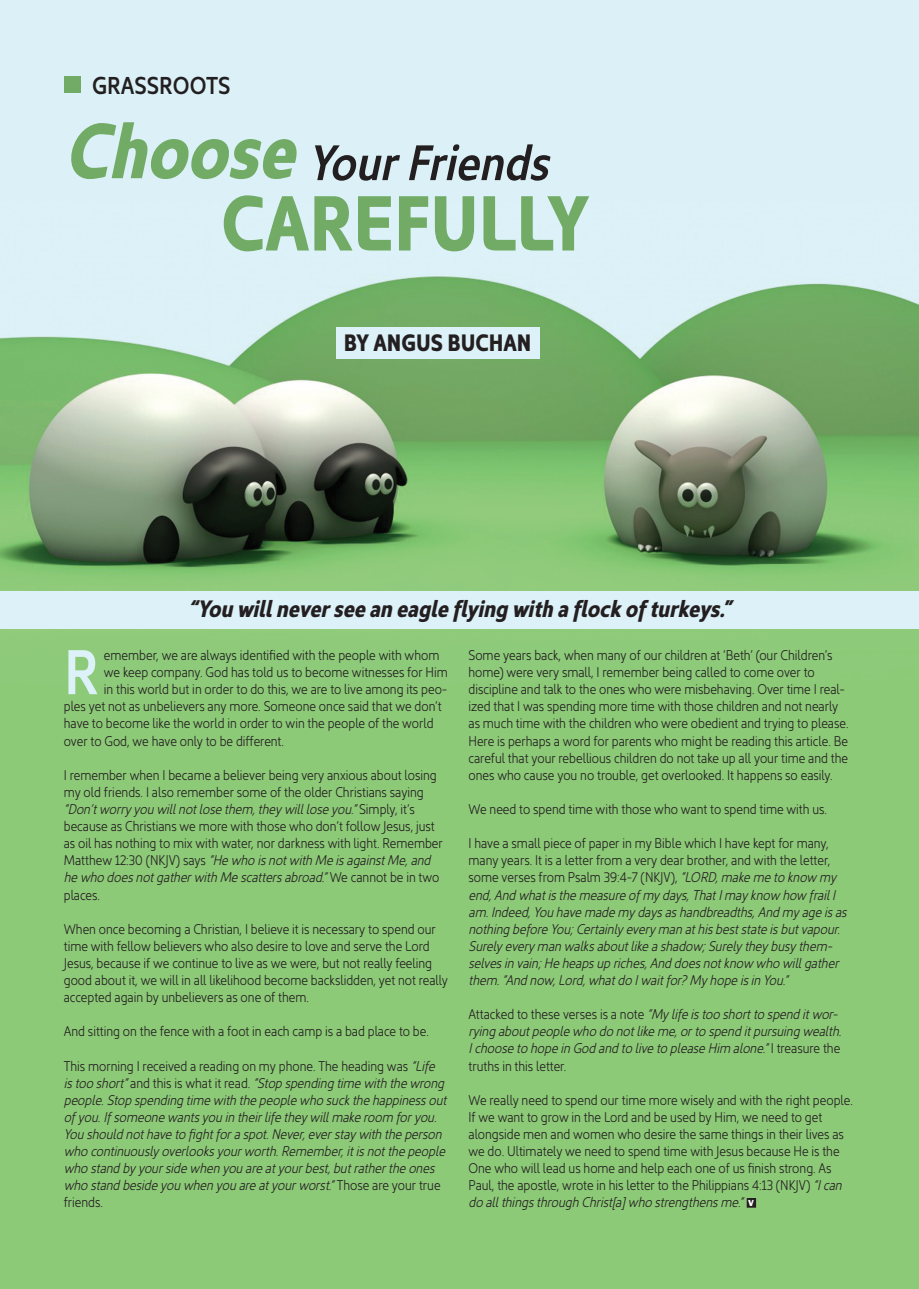
<style>
.page{position:relative;width:919px;height:1289px;background:#fff}
.page>*{position:absolute;margin:0;border:0;box-sizing:border-box;transform-origin:0 0}
.t1{font:78.75px "Kyrial Sans Pro Bold Cond";color:#71ab65}
.t2{font:italic 78.75px "Kyrial Sans Pro Bold Cond";color:#71ab65}
.t3{font:63.9px "Kyrial Sans Pro Semi Bold Cond";color:#dcf1f8}
.t4{font:50.4px "Kyrial Sans Pro Semi Bold Cond Itali";color:#231f20}
.t5{font:24.75px "Kyrial Sans Pro Semi Bold Cond";color:#231f20}
.t6{font:italic 24px "Kyrial Sans Pro Bold Cond";color:#231f20}
.t7{font:24px "Kyrial Sans Pro Bold Cond";color:#231f20}
.t8{font:14.25px/17.1px "Kyrial Sans Pro Light Cond";color:#231f20}
.t9{font:italic 14.25px/17.1px "Kyrial Sans Pro Light Cond";color:#231f20}
.s1{font-style:italic}
.s2{font-style:normal}
.s3{font-family:"Franklin Gothic";font-weight:800;font-size:9px;color:#fff}
</style>
<div class="page">
<img style="left:0;top:0;width:918px;height:1288px">
<div style="left:0;top:590px;width:918px;height:38px;background:#dcf1f8"></div>
<div style="left:336px;top:327px;width:203px;height:32px;background:#dcf1f8"></div>
<div style="left:64px;top:77px;width:16px;height:16px;background:#71ab65"></div>
<div style="left:746px;top:1198px;width:9px;height:9px;border:1px solid #231f20"></div>
<svg style="left:748px;top:1200px;width:6px;height:6px"></svg>
<h3 class="t5" style="left:92px;top:67px;width:140px">GRASSROOTS</h3>
<h1 class="t2" style="left:64px;top:93px;width:231px">Choose</h1>
<h3 class="t4" style="left:307px;top:126px;width:242px">Your Friends</h3>
<h1 class="t1" style="left:221px;top:165px;width:369px">CAREFULLY</h1>
<h3 class="t7" style="left:344px;top:325px;width:189px">BY ANGUS BUCHAN</h3>
<h3 class="t6" style="left:188px;top:591px;width:544px">“You will never see an eagle flying with a flock of turkeys.”</h3>
<h2 class="t3" style="left:64px;top:626px;width:36px">R</h2>
<p class="t8" style="left:104px;top:645px;width:337px">emember, we are always identified with the people with whom</p>
<p class="t8" style="left:104px;top:662px;width:345px">we keep company. God has told us to become witnesses for Him</p>
<p class="t8" style="left:104px;top:679px;width:345px">in this world but in order to do this, we are to live among its peo-</p>
<p class="t8" style="left:64px;top:696px;width:379px">ples yet not as unbelievers any more. Someone once said that we don’t</p>
<p class="t8" style="left:64px;top:713px;width:371px">have to become like the world in order to win the people of the world</p>
<p class="t8" style="left:64px;top:730px;width:222px">over to God, we have only to be different.</p>
<p class="t8" style="left:64px;top:765px;width:380px">I remember when I became a believer being very anxious about losing my old friends. I also remember some of the older Christians saying <span class="s1">“Don’t worry you will not lose them, they will lose you.”</span> Simply, it’s because as Christians we more with those who don’t follow Jesus, just as oil has nothing to mix with water, nor darkness with light. Remember Matthew 12:30 (NKJV) says <span class="s1">“He who is not with Me is against Me, and he who does not gather with Me scatters abroad.”</span> We cannot be in two places.</p>
<p class="t8" style="left:64px;top:918px;width:385px">When once becoming a Christian, I believe it is necessary to spend our time with fellow believers who also desire to love and serve the Lord Jesus, because if we continue to live as we were, but not really feeling good about it, we will in all likelihood become backslidden, yet not really accepted again by unbelievers as one of them.</p>
<p class="t8" style="left:64px;top:1021px;width:366px">And sitting on the fence with a foot in each camp is a bad place to be.</p>
<p class="t9" style="left:64px;top:1055px;width:384px"><span class="s2">This morning I received a reading on my phone. The heading was</span> “Life<br>is too short” <span class="s2">and this is what it read.</span> “Stop spending time with the wrong people. Stop spending time with the people who suck the happiness out of you. If someone wants you in their life they will make room for you.<br>You should not have to fight for a spot. Never, ever stay with the person who continuously overlooks your worth. Remember, it is not the people who stand by your side when you are at your best, but rather the ones who stand beside you when you are at your worst.” <span class="s2">Those are your true friends.</span></p>
<p class="t8" style="left:468px;top:645px;width:381px">Some years back, when many of our children at ‘Beth’ (our Children’s home) were very small, I remember being called to come over to discipline and talk to the ones who were misbehaving. Over time I real&shy;ized that I was spending more time with those children and not nearly as much time with the children who were obedient and trying to please.<br>Here is perhaps a word for parents who might be reading this article. Be careful that your rebellious children do not take up all your time and the ones who cause you no trouble, get overlooked. It happens so easily.</p>
<p class="t8" style="left:468px;top:799px;width:360px">We need to spend time with those who want to spend time with us.</p>
<p class="t9" style="left:468px;top:833px;width:379px"><span class="s2">I have a small piece of paper in my Bible which I have kept for many, many years. It is a letter from a very dear brother, and with the letter, some verses from Psalm 39:4-7 (NKJV),</span> “LORD, make me to know my end, And what is the measure of my days, That I may know how frail I am. Indeed, You have made my days as handbreadths, And my age is as nothing before You; Certainly every man at his best state is but vapour.<br>Surely every man walks about like a shadow; Surely they busy them&shy;selves in vain; He heaps up riches, And does not know who will gather them. “And now, Lord, what do I wait for? My hope is in You.”</p>
<p class="t9" style="left:468px;top:1004px;width:374px"><span class="s2">Attacked to these verses is a note</span> “My life is too short to spend it wor&shy;rying about people who do not like me, or to spend it pursuing wealth.<br>I choose to hope in God and to live to please Him alone.” <span class="s2">I treasure the truths in this letter.</span></p>
<p class="t8" style="left:468px;top:1089px;width:386px">We really need to spend our time more wisely and with the right people.<br>If we want to grow in the Lord and be used by Him, we need to get alongside men and women who desire the same things in their lives as we do. Ultimately we need to spend time with Jesus because He is the One who will lead us home and help each one of us finish strong. As Paul, the apostle, wrote in his letter to the Philippians 4:13 (NKJV) <span class="s1">“I can do all things through Christ[a] who strengthens me.”</span> <span class="s3">V</span></p>
</div>
